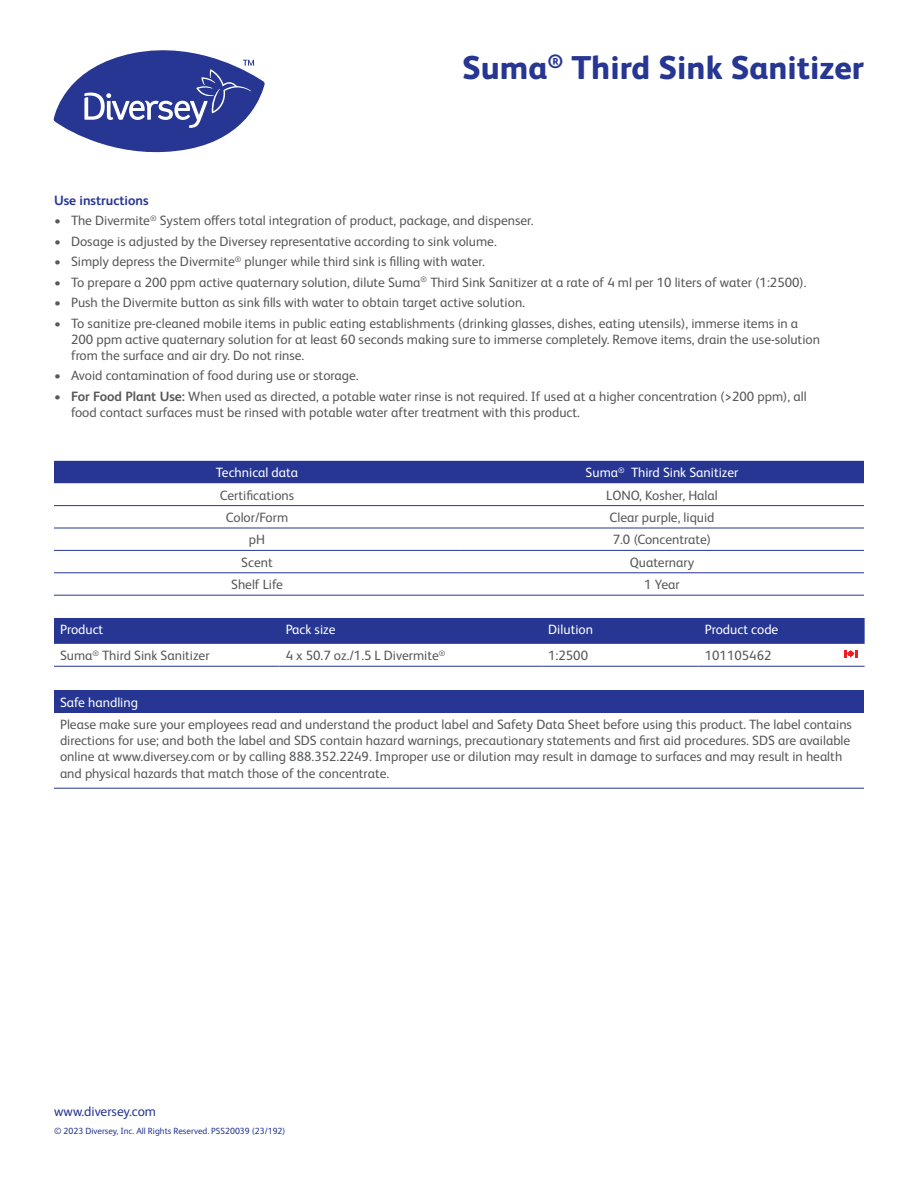
<style>
.page{position:relative;width:918px;height:1188px;background:#fff}
.page>*{position:absolute;margin:0;border:0;box-sizing:border-box;transform-origin:0 0}
.Fancy_Name_page_2{font:800 33px "FS Albert Pro";color:#263692}
.Body_text{font:13.5px/16.2px "FS Albert Pro";color:#57585a}
._2_Table_Subhead_Blu{font:13.5px "FS Albert Pro";color:#fff}
.t1{font:13.5px "FS Albert Pro";color:#263692}
.Section_headings{font:700 13.5px "FS Albert Pro";color:#263692}
.t2{font:9px "FS Albert Pro";color:#263692}
.s1{font-weight:700}
</style>
<div class="page">
<div style="left:54px;top:618px;width:811px;height:26px;background:#263692"></div>
<hr style="left:54px;top:666px;width:226px;height:1px;background:#263692">
<hr style="left:280px;top:666px;width:262px;height:1px;background:#263692">
<hr style="left:542px;top:666px;width:157px;height:1px;background:#263692">
<hr style="left:699px;top:666px;width:139px;height:1px;background:#263692">
<svg style="left:838px;top:666px;width:27px;height:1px"></svg>
<div style="left:54px;top:690px;width:810px;height:23px;background:#263692"></div>
<hr style="left:54px;top:788px;width:810px;height:1px;background:#263692">
<svg style="left:844px;top:650px;width:14px;height:7px"></svg>
<div style="left:54px;top:461px;width:810px;height:22px;background:#263692"></div>
<hr style="left:54px;top:505px;width:406px;height:1px;background:#263692">
<hr style="left:460px;top:505px;width:404px;height:1px;background:#263692">
<hr style="left:54px;top:528px;width:406px;height:1px;background:#263692">
<hr style="left:460px;top:528px;width:404px;height:1px;background:#263692">
<hr style="left:54px;top:550px;width:406px;height:1px;background:#263692">
<hr style="left:460px;top:550px;width:404px;height:1px;background:#263692">
<hr style="left:54px;top:572px;width:406px;height:1px;background:#263692">
<hr style="left:460px;top:572px;width:404px;height:1px;background:#263692">
<hr style="left:54px;top:595px;width:406px;height:1px;background:#263692">
<hr style="left:460px;top:595px;width:404px;height:1px;background:#263692">
<svg style="left:53px;top:50px;width:212px;height:103px"></svg>
<p class="Fancy_Name_page_2" style="left:462px;top:42px;width:403px">Suma<sup>®</sup> Third Sink Sanitizer</p>
<p class="Section_headings" style="left:54px;top:191px;width:96px">Use instructions</p>
<p class="Body_text" style="left:54px;top:212px;width:481px">• The Divermite<sup>®</sup> System offers total integration of product, package, and dispenser.</p>
<p class="Body_text" style="left:54px;top:232px;width:444px">• Dosage is adjusted by the Diversey representative according to sink volume.</p>
<p class="Body_text" style="left:54px;top:252px;width:432px">• Simply depress the Divermite<sup>®</sup> plunger while third sink is filling with water.</p>
<p class="Body_text" style="left:54px;top:273px;width:754px">• To prepare a 200 ppm active quaternary solution, dilute Suma<sup>®</sup> Third Sink Sanitizer at a rate of 4 ml per 10 liters of water (1:2500).</p>
<p class="Body_text" style="left:54px;top:293px;width:473px">• Push the Divermite button as sink fills with water to obtain target active solution.</p>
<p class="Body_text" style="left:71px;top:314px;width:751px;text-indent:-17px">• To sanitize pre-cleaned mobile items in public eating establishments (drinking glasses, dishes, eating utensils), immerse items in a<br>200 ppm active quaternary solution for at least 60 seconds making sure to immerse completely. Remove items, drain the use-solution from the surface and air dry. Do not rinse.</p>
<p class="Body_text" style="left:54px;top:367px;width:306px">• Avoid contamination of food during use or storage.</p>
<p class="Body_text" style="left:71px;top:387px;width:737px;text-indent:-17px"><span class="s1">• For Food Plant Use:</span> When used as directed, a potable water rinse is not required. If used at a higher concentration (&gt;200 ppm), all food contact surfaces must be rinsed with potable water after treatment with this product.</p>
<p class="_2_Table_Subhead_Blu" style="left:216px;top:463px;width:84px">Technical data</p>
<p class="_2_Table_Subhead_Blu" style="left:586px;top:463px;width:154px">Suma<sup>®</sup> Third Sink Sanitizer</p>
<p class="Body_text" style="left:220px;top:486px;width:76px">Certifications</p>
<p class="Body_text" style="left:606px;top:486px;width:113px">LONO, Kosher, Halal</p>
<p class="Body_text" style="left:226px;top:508px;width:64px">Color/Form</p>
<p class="Body_text" style="left:609px;top:508px;width:107px">Clear purple, liquid</p>
<p class="Body_text" style="left:249px;top:531px;width:18px">pH</p>
<p class="Body_text" style="left:613px;top:531px;width:100px">7.0 (Concentrate)</p>
<p class="Body_text" style="left:241px;top:553px;width:33px">Scent</p>
<p class="Body_text" style="left:630px;top:553px;width:66px">Quaternary</p>
<p class="Body_text" style="left:231px;top:575px;width:53px">Shelf Life</p>
<p class="Body_text" style="left:644px;top:575px;width:37px">1 Year</p>
<p class="_2_Table_Subhead_Blu" style="left:60px;top:620px;width:45px">Product</p>
<p class="_2_Table_Subhead_Blu" style="left:286px;top:620px;width:51px">Pack size</p>
<p class="_2_Table_Subhead_Blu" style="left:548px;top:620px;width:46px">Dilution</p>
<p class="_2_Table_Subhead_Blu" style="left:705px;top:620px;width:75px">Product code</p>
<p class="Body_text" style="left:60px;top:647px;width:151px">Suma<sup>®</sup> Third Sink Sanitizer</p>
<p class="Body_text" style="left:286px;top:647px;width:161px">4 x 50.7 oz./1.5 L Divermite<sup>®</sup></p>
<p class="Body_text" style="left:548px;top:647px;width:42px">1:2500</p>
<p class="Body_text" style="left:705px;top:647px;width:68px">101105462</p>
<p class="_2_Table_Subhead_Blu" style="left:60px;top:692px;width:80px">Safe handling</p>
<p class="Body_text" style="left:60px;top:715px;width:794px">Please make sure your employees read and understand the product label and Safety Data Sheet before using this product. The label contains directions for use; and both the label and SDS contain hazard warnings, precautionary statements and first aid procedures. SDS are available online at www.diversey.com or by calling 888.352.2249. Improper use or dilution may result in damage to surfaces and may result in health and physical hazards that match those of the concentrate.</p>
<p class="t1" style="left:54px;top:1102px;width:104px">www.diversey.com</p>
<p class="t2" style="left:54px;top:1125px;width:233px">© 2023 Diversey, Inc. All Rights Reserved. PSS20039 (23/192)</p>
</div>
